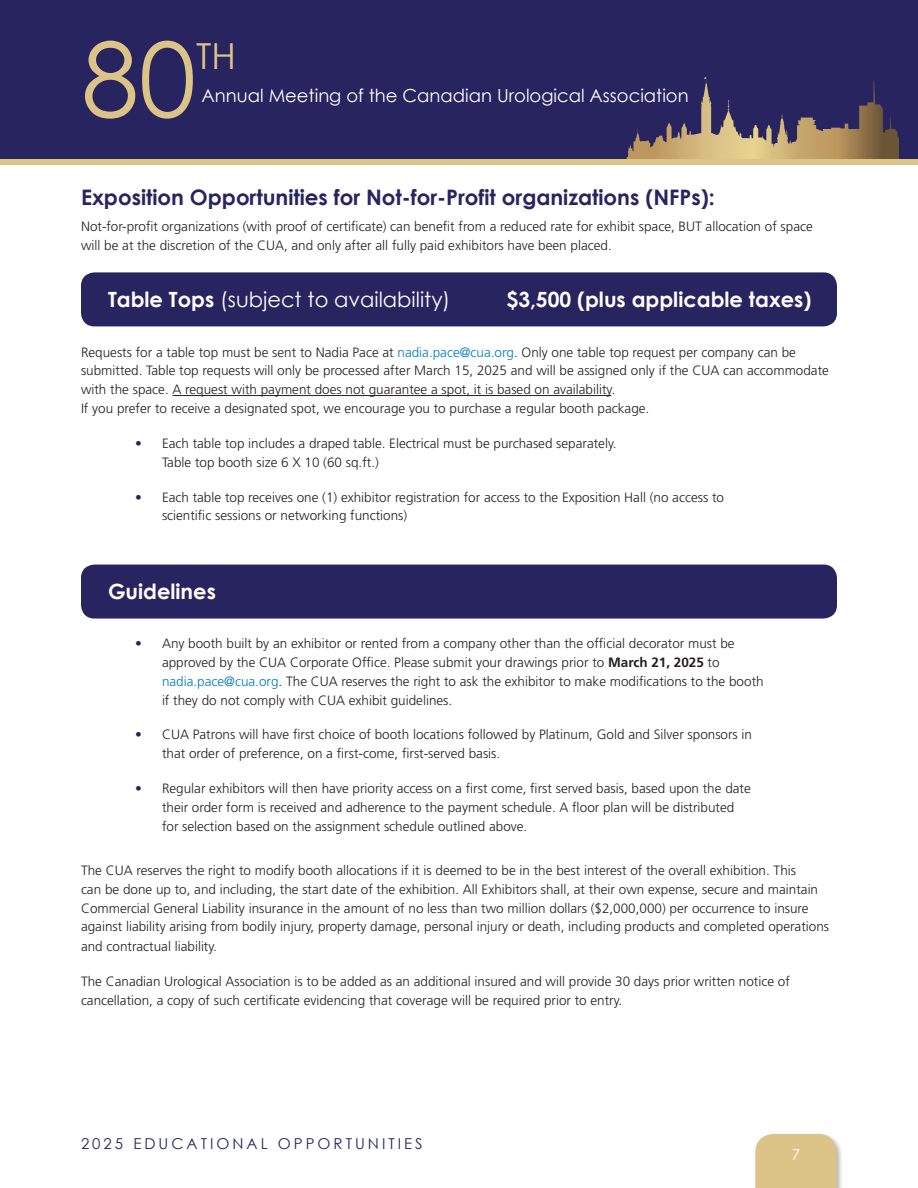
<style>
.page{position:relative;width:918px;height:1188px;background:#fff}
.page>*{position:absolute;margin:0;border:0;box-sizing:border-box;transform-origin:0 0}
.t1{font:103.5px "Century Gothic";color:#dcc388}
.t2{font:35.85px "Century Gothic";color:#dcc388}
.t3{font:700 21.3px "Century Gothic";color:#282460}
.t4{font:700 21px "Century Gothic";color:#fff}
.t5{font:21px "Century Gothic";color:#fff}
.t6{font:18px "Century Gothic";color:#fff}
.t7{font:15px "Century Gothic";letter-spacing:.2em;color:#282460}
.t8{font:15px "Century Gothic";color:#fff}
.t9{font:300 13.5px/18.8px "Frutiger";color:#231f20}
.s1{font-weight:700}
.s2{color:#007cc2}
.s3{color:#282460}
</style>
<div class="page">
<div style="left:0;top:0;width:918px;height:162px;background:#282460"></div>
<svg style="left:627px;top:77px;width:272px;height:82px"></svg>
<div style="left:754px;top:1132px;width:90px;height:56px;background:#231f20;opacity:.35"></div>
<div style="left:755px;top:1134px;width:81px;height:54px;background:#dcc388"></div>
<div style="left:0;top:159px;width:918px;height:6px;background:#dcc388"></div>
<hr style="left:173px;top:395px;width:438px;height:1px;background:#231f20">
<div style="left:81px;top:272px;width:756px;height:54px;background:#282460;border-radius:14px"></div>
<div style="left:81px;top:565px;width:756px;height:54px;background:#282460;border-radius:14px"></div>
<h1 class="t1" style="left:81px;top:7px;width:116px">80</h1>
<h2 class="t2" style="left:196px;top:31px;width:41px">TH</h2>
<h3 class="t6" style="left:202px;top:83px;width:489px">Annual Meeting of the Canadian Urological Association</h3>
<h3 class="t3" style="left:81px;top:184px;width:635px">Exposition Opportunities for Not-for-Profit organizations (NFPs):</h3>
<p class="t9" style="left:81px;top:216px;width:733px;line-height:19.5px">Not-for-profit organizations (with proof of certificate) can benefit from a reduced rate for exhibit space, BUT allocation of space will be at the discretion of the CUA, and only after all fully paid exhibitors have been placed.</p>
<h3 class="t5" style="left:108px;top:285px;width:344px"><span class="s1">Table Tops</span> (subject to availability)</h3>
<h3 class="t4" style="left:507px;top:286px;width:306px">$3,500 (plus applicable taxes)</h3>
<p class="t9" style="left:81px;top:343px;width:749px">Requests for a table top must be sent to Nadia Pace at <span class="s2">nadia.pace@cua.org</span>. Only one table top request per company can be submitted. Table top requests will only be processed after March 15, 2025 and will be assigned only if the CUA can accommodate with the space. A request with payment does not guarantee a spot, it is based on availability.<br>If you prefer to receive a designated spot, we encourage you to purchase a regular booth package.</p>
<p class="t9" style="left:162px;top:434px;width:456px;text-indent:-27px"><span class="s3">•</span> Each table top includes a draped table. Electrical must be purchased separately.<br>Table top booth size 6 X 10 (60 sq.ft.)</p>
<p class="t9" style="left:162px;top:488px;width:564px;text-indent:-27px"><span class="s3">•</span> Each table top receives one (1) exhibitor registration for access to the Exposition Hall (no access to scientific sessions or networking functions)</p>
<h3 class="t4" style="left:108px;top:578px;width:109px">Guidelines</h3>
<p class="t9" style="left:162px;top:634px;width:603px;text-indent:-27px"><span class="s3">•</span> Any booth built by an exhibitor or rented from a company other than the official decorator must be approved by the CUA Corporate Office. Please submit your drawings prior to <span class="s1">March 21, 2025</span> to <span class="s2">nadia.pace@cua.org</span>. The CUA reserves the right to ask the exhibitor to make modifications to the booth if they do not comply with CUA exhibit guidelines.</p>
<p class="t9" style="left:162px;top:725px;width:592px;text-indent:-27px"><span class="s3">•</span> CUA Patrons will have first choice of booth locations followed by Platinum, Gold and Silver sponsors in that order of preference, on a first-come, first-served basis.</p>
<p class="t9" style="left:162px;top:779px;width:590px;text-indent:-27px"><span class="s3">•</span> Regular exhibitors will then have priority access on a first come, first served basis, based upon the date their order form is received and adherence to the payment schedule. A floor plan will be distributed for selection based on the assignment schedule outlined above.</p>
<p class="t9" style="left:81px;top:861px;width:750px">The CUA reserves the right to modify booth allocations if it is deemed to be in the best interest of the overall exhibition. This<br>can be done up to, and including, the start date of the exhibition. All Exhibitors shall, at their own expense, secure and maintain Commercial General Liability insurance in the amount of no less than two million dollars ($2,000,000) per occurrence to insure against liability arising from bodily injury, property damage, personal injury or death, including products and completed operations and contractual liability.</p>
<p class="t9" style="left:81px;top:972px;width:710px">The Canadian Urological Association is to be added as an additional insured and will provide 30 days prior written notice of cancellation, a copy of such certificate evidencing that coverage will be required prior to entry.</p>
<p class="t7" style="left:81px;top:1133px;width:343px">2025 EDUCATIONAL OPPORTUNITIES</p>
<p class="t8" style="left:792px;top:1144px;width:10px">7</p>
</div>
